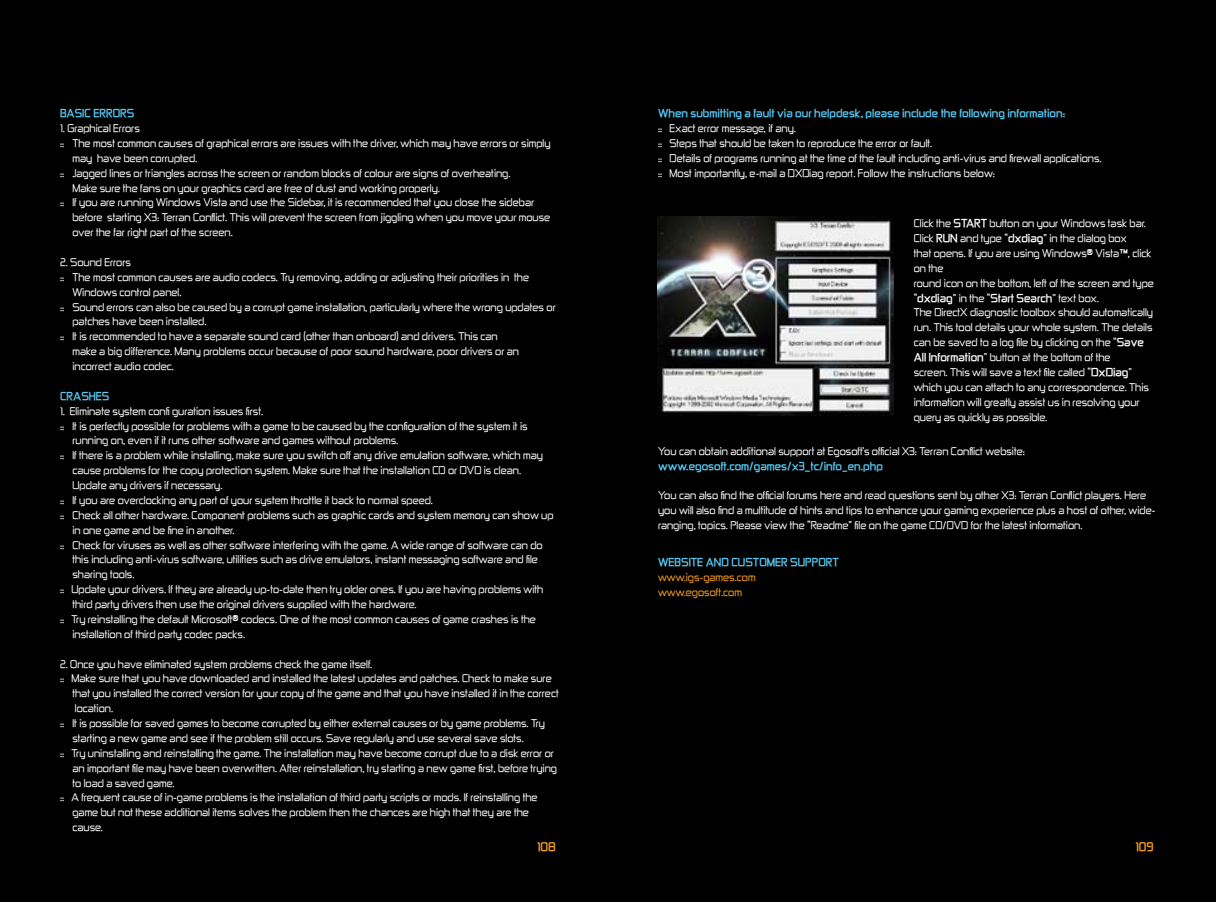
<style>
.page{position:relative;width:1217px;height:902px;background:#fff}
.page>*{position:absolute;margin:0;border:0;box-sizing:border-box;transform-origin:0 0}
.t1{font:700 10.5px "Zekton";color:#f99f1c}
.t2{font:9.62px/14.9px "Zekton";color:#fff}
.t3{font:700 9.62px "Zekton";color:#56cbf5}
.t4{font:9.62px/14.9px "Zekton";color:#f99f1c}
.s1{font-weight:700}
</style>
<div class="page">
<div style="left:0;top:0;width:1215px;height:901px;background:#000"></div>
<img style="left:657px;top:216px;width:236px;height:200px">
<p class="t3" style="left:60px;top:106px;width:48px">BASIC ERRORS</p>
<p class="t2" style="left:60px;top:121px;width:81px">1. Graphical Errors</p>
<p class="t2" style="left:60px;top:135px;width:492px">:: The most common causes of graphical errors are issues with the driver, which may have errors or simply</p>
<p class="t2" style="left:72px;top:150px;width:126px">may have been corrupted.</p>
<p class="t2" style="left:60px;top:165px;width:452px">:: Jagged lines or triangles across the screen or random blocks of colour are signs of overheating.</p>
<p class="t2" style="left:72px;top:180px;width:369px">Make sure the fans on your graphics card are free of dust and working properly.</p>
<p class="t2" style="left:60px;top:195px;width:475px">:: If you are running Windows Vista and use the Sidebar, it is recommended that you close the sidebar</p>
<p class="t2" style="left:72px;top:210px;width:479px">before starting X3: Terran Conflict. This will prevent the screen from jiggling when you move your mouse</p>
<p class="t2" style="left:72px;top:225px;width:162px">over the far right part of the screen.</p>
<p class="t2" style="left:60px;top:254px;width:72px">2. Sound Errors</p>
<p class="t2" style="left:60px;top:269px;width:470px">:: The most common causes are audio codecs. Try removing, adding or adjusting their priorities in the</p>
<p class="t2" style="left:72px;top:284px;width:111px">Windows control panel.</p>
<p class="t2" style="left:60px;top:299px;width:497px">:: Sound errors can also be caused by a corrupt game installation, particularly where the wrong updates or</p>
<p class="t2" style="left:72px;top:314px;width:135px">patches have been installed.</p>
<p class="t2" style="left:60px;top:329px;width:439px">:: It is recommended to have a separate sound card (other than onboard) and drivers. This can</p>
<p class="t2" style="left:72px;top:344px;width:448px">make a big difference. Many problems occur because of poor sound hardware, poor drivers or an</p>
<p class="t2" style="left:72px;top:358px;width:103px">incorrect audio codec.</p>
<p class="t3" style="left:60px;top:389px;width:8px">CRAS</p>
<p class="t3" style="left:89px;top:389px;width:21px">HES</p>
<p class="t2" style="left:60px;top:403px;width:205px">1. Eliminate system confi guration issues first.</p>
<p class="t2" style="left:60px;top:418px;width:469px">:: It is perfectly possible for problems with a game to be caused by the configuration of the system it is</p>
<p class="t2" style="left:72px;top:433px;width:327px">running on, even if it runs other software and games without problems.</p>
<p class="t2" style="left:60px;top:448px;width:484px">:: If there is a problem while installing, make sure you switch off any drive emulation software, which may</p>
<p class="t2" style="left:72px;top:463px;width:450px">cause problems for the copy protection system. Make sure that the installation CD or DVD is clean.</p>
<p class="t2" style="left:72px;top:477px;width:152px">Update any drivers if necessary.</p>
<p class="t2" style="left:60px;top:492px;width:374px">:: If you are overclocking any part of your system throttle it back to normal speed.</p>
<p class="t2" style="left:60px;top:507px;width:495px">:: Check all other hardware. Component problems such as graphic cards and system memory can show up</p>
<p class="t2" style="left:72px;top:522px;width:164px">in one game and be fine in another.</p>
<p class="t2" style="left:60px;top:537px;width:484px">:: Check for viruses as well as other software interfering with the game. A wide range of software can do</p>
<p class="t2" style="left:72px;top:552px;width:467px">this including anti-virus software, utilities such as drive emulators, instant messaging software and file</p>
<p class="t2" style="left:72px;top:567px;width:64px">sharing tools.</p>
<p class="t2" style="left:60px;top:582px;width:485px">:: Update your drivers. If they are already up-to-date then try older ones. If you are having problems with</p>
<p class="t2" style="left:72px;top:596px;width:345px">third party drivers then use the original drivers supplied with the hardware.</p>
<p class="t2" style="left:60px;top:611px;width:477px">:: Try reinstalling the default Microsoft® codecs. One of the most common causes of game crashes is the</p>
<p class="t2" style="left:72px;top:626px;width:174px">installation of third party codec packs.</p>
<p class="t2" style="left:60px;top:656px;width:314px">2. Once you have eliminated system problems check the game itself.</p>
<p class="t2" style="left:60px;top:671px;width:493px">:: Make sure that you have downloaded and installed the latest updates and patches. Check to make sure</p>
<p class="t2" style="left:72px;top:686px;width:488px">that you installed the correct version for your copy of the game and that you have installed it in the correct</p>
<p class="t2" style="left:75px;top:701px;width:40px">location.</p>
<p class="t2" style="left:60px;top:715px;width:486px">:: It is possible for saved games to become corrupted by either external causes or by game problems. Try</p>
<p class="t2" style="left:72px;top:730px;width:453px">starting a new game and see if the problem still occurs. Save regularly and use several save slots.</p>
<p class="t2" style="left:60px;top:745px;width:495px">:: Try uninstalling and reinstalling the game. The installation may have become corrupt due to a disk error or</p>
<p class="t2" style="left:72px;top:760px;width:486px">an important file may have been overwritten. After reinstallation, try starting a new game first, before trying</p>
<p class="t2" style="left:72px;top:775px;width:104px">to load a saved game.</p>
<p class="t2" style="left:60px;top:790px;width:479px">:: A frequent cause of in-game problems is the installation of third party scripts or mods. If reinstalling the</p>
<p class="t2" style="left:72px;top:805px;width:458px">game but not these additional items solves the problem then the chances are high that they are the</p>
<p class="t2" style="left:72px;top:819px;width:32px">cause.</p>
<p class="t3" style="left:658px;top:106px;width:408px">When submitting a fault via our helpdesk, please include the following information:</p>
<p class="t2" style="left:658px;top:120px;width:445px">:: Exact error message, if any.<br>:: Steps that should be taken to reproduce the error or fault.<br>:: Details of programs running at the time of the fault including anti-virus and firewall applications. :: Most importantly, e-mail a DXDiag report. Follow the instructions below:</p>
<p class="t2" style="left:913px;top:216px;width:48px">Click the <span class="s1">START</span></p>
<p class="t2" style="left:989px;top:216px;width:158px">button on your Windows task bar.</p>
<p class="t2" style="left:913px;top:230px;width:31px">Click <span class="s1">RUN</span></p>
<p class="t2" style="left:913px;top:230px;width:242px;text-indent:46px">and type “<span class="s1">dxdiag</span>” in the dialog box<br>that opens. If you are using Windows® Vista™, click on the<br>round icon on the bottom, left of the screen and type “<span class="s1">dxdiag</span>” in the “<span class="s1">Start Search</span>” text box.<br>The DirectX diagnostic toolbox should automatically run. This tool details your whole system. The details can be saved to a log file by clicking on the “<span class="s1">Save All Information</span>” button at the bottom of the<br>screen. This will save a text file called “<span class="s1">DxDiag</span>” which you can attach to any correspondence. This information will greatly assist us in resolving your query as quickly as possible.</p>
<p class="t2" style="left:658px;top:443px;width:368px">You can obtain additional support at Egosoft’s official X3: Terran Conflict website:</p>
<p class="t3" style="left:658px;top:459px;width:226px">www.egosoft.com/games/x3_tc/info_en.php</p>
<p class="t2" style="left:658px;top:488px;width:499px">You can also find the official forums here and read questions sent by other X3: Terran Conflict players. Here you will also find a multitude of hints and tips to enhance your gaming experience plus a host of other, wide&shy;ranging, topics. Please view the “Readme” file on the game CD/DVD for the latest information.</p>
<p class="t3" style="left:658px;top:555px;width:82px">WEBSITE AND CUSTO</p>
<p class="t3" style="left:766px;top:555px;width:60px">MER SUPPORT</p>
<p class="t4" style="left:658px;top:569px;width:99px">www.igs-games.com www.egosoft.com</p>
<p class="t1" style="left:537px;top:839px;width:20px">108</p>
<p class="t1" style="left:1135px;top:839px;width:20px">109</p>
</div>
